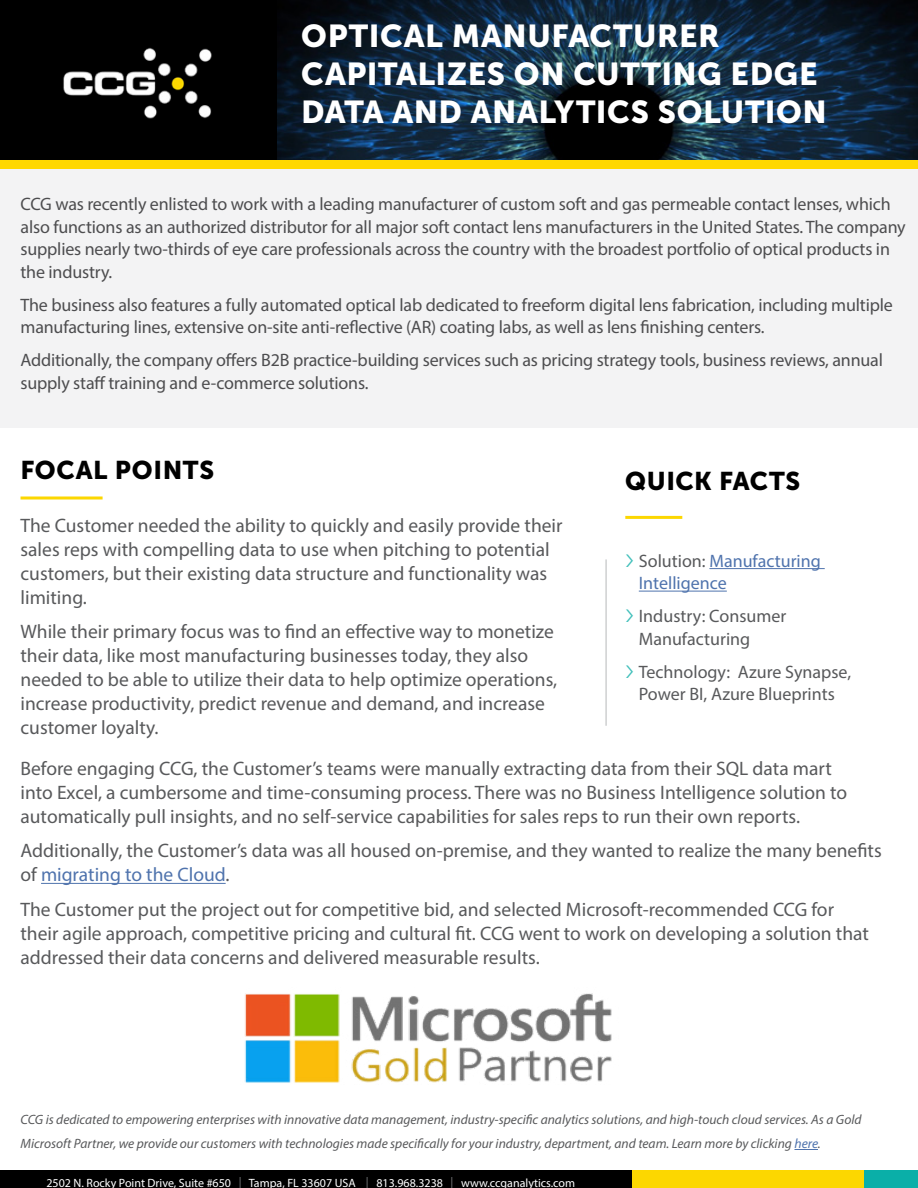
<style>
.page{position:relative;width:918px;height:1188px;background:#fff}
.page>*{position:absolute;margin:0;border:0;box-sizing:border-box;transform-origin:0 0}
.t1{font:31.5px/37.8px "Museo Sans 900";letter-spacing:.015em;color:#fff}
.t2{font:25.5px "Museo Sans 900";letter-spacing:.02em;color:#000}
.t3{font:19.5px/24px "Myriad Pro";color:#58595b}
.t4{font:18px/22.5px "Myriad Pro";letter-spacing:-.01em;color:#4d4d4f}
.t5{font:18px/22.5px "Myriad Pro";color:#58595b}
.t6{font:18px/22.5px "Myriad Pro";color:#4f73ad}
.t7{font:italic 13.5px/24px "Myriad Pro";color:#58595b}
.t8{font:12px "Myriad Pro";color:#fff}
.s1{font-family:"Aaux Next";font-weight:500;color:#40bfba}
.s2{color:#58595b}
.s3{color:#4f73ad}
.s4{color:#757779}
</style>
<div class="page">
<div style="left:0;top:168px;width:918px;height:260px;background:#f3f3f4"></div>
<div style="left:0;top:0;width:279px;height:166px;background:#000"></div>
<img style="left:63px;top:47px;width:149px;height:72px">
<div style="left:0;top:1171px;width:918px;height:17px;background:#000"></div>
<div style="left:633px;top:1171px;width:285px;height:17px;background:#fcd700"></div>
<div style="left:864px;top:1171px;width:54px;height:17px;background:#0aafa8"></div>
<hr style="left:606px;top:559px;width:1px;height:167px;background:#b6b8ba">
<hr style="left:709px;top:568px;width:116px;height:1px;background:#4f73ad">
<hr style="left:639px;top:591px;width:88px;height:1px;background:#4f73ad">
<hr style="left:625px;top:516px;width:57px;height:3px;background:#fcd700">
<svg style="left:21px;top:496px;width:82px;height:4px"></svg>
<img style="left:278px;top:0;width:640px;height:160px">
<div style="left:0;top:160px;width:918px;height:8px;background:#ffd800"></div>
<hr style="left:41px;top:883px;width:185px;height:1px;background:#4f73ad">
<img style="left:244px;top:993px;width:368px;height:90px">
<svg style="left:794px;top:1149px;width:24px;height:1px"></svg>
<h1 class="t1" style="left:301px;top:17px;width:527px">OPTICAL MANUFACTURER<br>CAPITALIZES ON CUTTING EDGE<br>DATA AND ANALYTICS SOLUTION</h1>
<p class="t4" style="left:21px;top:192px;width:887px">CCG was recently enlisted to work with a leading manufacturer of custom soft and gas permeable contact lenses, which also functions as an authorized distributor for all major soft contact lens manufacturers in the United States. The company supplies nearly two-thirds of eye care professionals across the country with the broadest portfolio of optical products in the industry.</p>
<p class="t4" style="left:21px;top:293px;width:874px">The business also features a fully automated optical lab dedicated to freeform digital lens fabrication, including multiple manufacturing lines, extensive on-site anti-reflective (AR) coating labs, as well as lens finishing centers.</p>
<p class="t4" style="left:21px;top:348px;width:864px">Additionally, the company offers B2B practice-building services such as pricing strategy tools, business reviews, annual supply staff training and e-commerce solutions.</p>
<h2 class="t2" style="left:21px;top:456px;width:195px">FOCAL POINTS</h2>
<p class="t3" style="left:21px;top:513px;width:544px">The Customer needed the ability to quickly and easily provide their sales reps with compelling data to use when pitching to potential customers, but their existing data structure and functionality was limiting.</p>
<p class="t3" style="left:21px;top:619px;width:538px">While their primary focus was to find an effective way to monetize their data, like most manufacturing businesses today, they also needed to be able to utilize their data to help optimize operations, increase productivity, predict revenue and demand, and increase customer loyalty.</p>
<h2 class="t2" style="left:625px;top:467px;width:177px">QUICK FACTS</h2>
<p class="t6" style="left:639px;top:549px;width:184px;text-indent:-14px"><span class="s1">&gt;</span> <span class="s2">Solution:</span> Manufacturing<br>Intelligence</p>
<p class="t5" style="left:639px;top:605px;width:149px;text-indent:-14px"><span class="s1">&gt;</span> Industry: Consumer<br>Manufacturing</p>
<p class="t5" style="left:625px;top:660px;width:227px;text-align:center"><span class="s1">&gt;</span> Technology: Azure Synapse,<br>Power BI, Azure Blueprints</p>
<p class="t3" style="left:21px;top:756px;width:828px">Before engaging CCG, the Customer’s teams were manually extracting data from their SQL data mart into Excel, a cumbersome and time-consuming process. There was no Business Intelligence solution to automatically pull insights, and no self-service capabilities for sales reps to run their own reports.</p>
<p class="t3" style="left:21px;top:839px;width:863px">Additionally, the Customer’s data was all housed on-premise, and they wanted to realize the many benefits of <span class="s3">migrating to the Cloud</span>.</p>
<p class="t3" style="left:21px;top:897px;width:850px">The Customer put the project out for competitive bid, and selected Microsoft-recommended CCG for their agile approach, competitive pricing and cultural fit. CCG went to work on developing a solution that addressed their data concerns and delivered measurable results.</p>
<p class="t7" style="left:21px;top:1107px;width:843px">CCG is dedicated to empowering enterprises with innovative data management, industry-specific analytics solutions, and high-touch cloud services. As a Gold<br>Microsoft Partner, we provide our customers with technologies made specifically for your industry, department, and team. Learn more by clicking <span class="s3">here</span>.</p>
<p class="t8" style="left:46px;top:1175px;width:530px">2502 N. Rocky Point Drive, Suite #650 <span class="s4">|</span> Tampa, FL 33607 USA <span class="s4">|</span> 813.968.3238 <span class="s4">|</span> www.ccganalytics.com</p>
</div>
